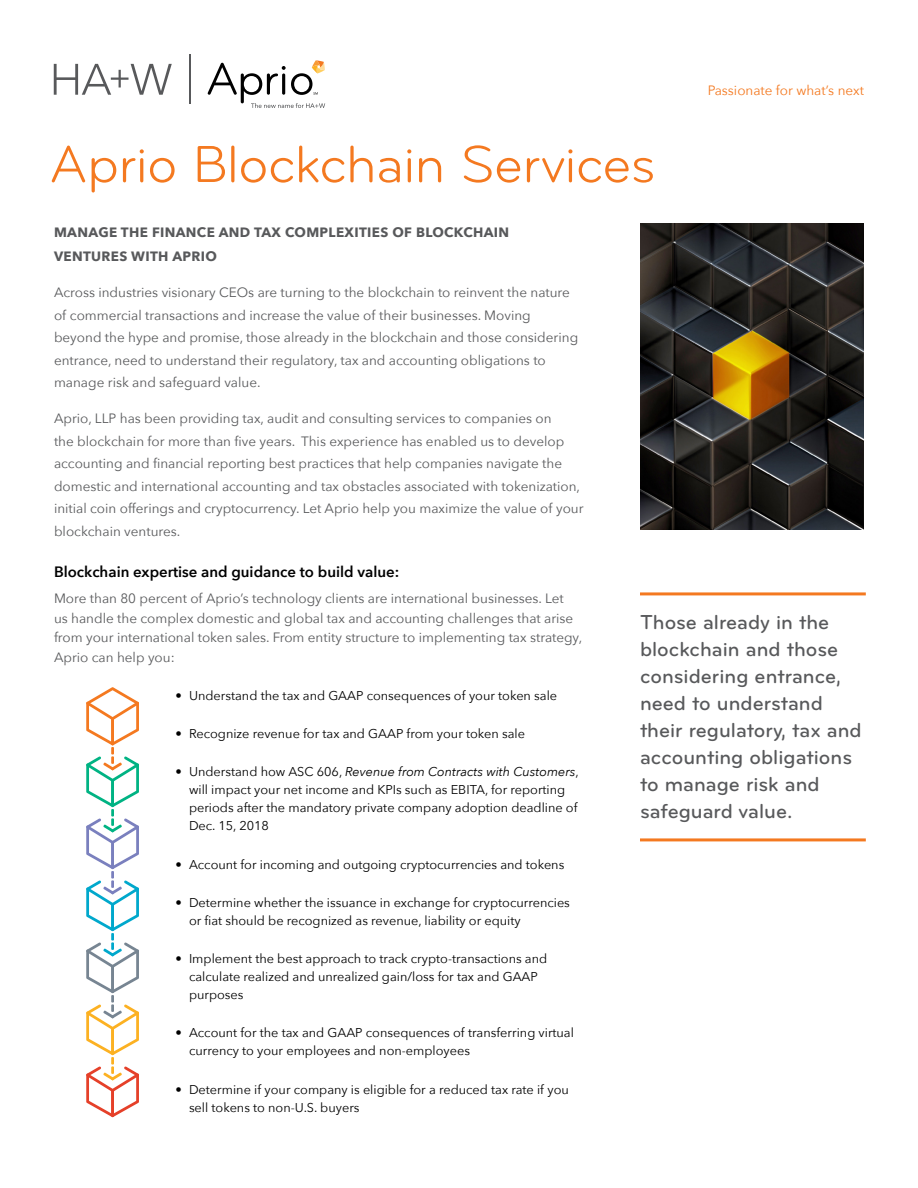
<style>
.page{position:relative;width:918px;height:1188px;background:#fff}
.page>*{position:absolute;margin:0;border:0;box-sizing:border-box;transform-origin:0 0}
.t1{font:54px "Bryant Pro";letter-spacing:-.01em;color:#f47920}
.t2{font:500 21px/27px "Bryant Pro";color:#58595b}
.t3{font:600 15px "Avenir Next";color:#000}
.t4{font:13.5px/22.5px "Avenir Next";color:#58595b}
.t5{font:700 13.5px/24px "Avenir Next";letter-spacing:.025em;color:#58595b}
.t6{font:13.5px "Avenir Next";color:#f47920}
.t7{font:12.75px/18px "Avenir Next";color:#000}
.s1{font-style:italic}
</style>
<div class="page">
<hr style="left:640px;top:592px;width:226px;height:3px;background:#f47920">
<hr style="left:640px;top:838px;width:226px;height:3px;background:#f47920">
<hr style="left:190px;top:54px;width:1px;height:49px;background:#58595b">
<svg style="left:54px;top:64px;width:118px;height:31px"></svg>
<svg style="left:208px;top:60px;width:117px;height:48px"></svg>
<img style="left:640px;top:224px;width:224px;height:306px">
<svg style="left:86px;top:687px;width:53px;height:430px"></svg>
<h1 class="t1" style="left:49px;top:132px;width:608px">Aprio Blockchain Services</h1>
<p class="t6" style="left:708px;top:79px;width:158px">Passionate for what’s next</p>
<p class="t5" style="left:54px;top:220px;width:457px">MANAGE THE FINANCE AND TAX COMPLEXITIES OF BLOCKCHAIN<br>VENTURES WITH APRIO</p>
<p class="t4" style="left:54px;top:281px;width:526px">Across industries visionary CEOs are turning to the blockchain to reinvent the nature of commercial transactions and increase the value of their businesses. Moving beyond the hype and promise, those already in the blockchain and those considering entrance, need to understand their regulatory, tax and accounting obligations to manage risk and safeguard value.</p>
<p class="t4" style="left:54px;top:407px;width:531px">Aprio, LLP has been providing tax, audit and consulting services to companies on<br>the blockchain for more than five years. This experience has enabled us to develop accounting and financial reporting best practices that help companies navigate the domestic and international accounting and tax obstacles associated with tokenization, initial coin offerings and cryptocurrency. Let Aprio help you maximize the value of your blockchain ventures.</p>
<p class="t3" style="left:54px;top:559px;width:347px">Blockchain expertise and guidance to build value:</p>
<p class="t4" style="left:54px;top:588px;width:530px;line-height:19.5px">More than 80 percent of Aprio’s technology clients are international businesses. Let<br>us handle the complex domestic and global tax and accounting challenges that arise from your international token sales. From entity structure to implementing tax strategy, Aprio can help you:</p>
<p class="t7" style="left:176px;top:686px;width:383px">• Understand the tax and GAAP consequences of your token sale</p>
<p class="t7" style="left:176px;top:724px;width:351px">• Recognize revenue for tax and GAAP from your token sale</p>
<p class="t7" style="left:189px;top:762px;width:391px;text-indent:-14px">• Understand how ASC 606, <span class="s1">Revenue from Contracts with Customers</span>, will impact your net income and KPIs such as EBITA, for reporting periods after the mandatory private company adoption deadline of Dec. 15, 2018</p>
<p class="t7" style="left:176px;top:855px;width:390px">• Account for incoming and outgoing cryptocurrencies and tokens</p>
<p class="t7" style="left:189px;top:893px;width:382px;text-indent:-14px">• Determine whether the issuance in exchange for cryptocurrencies or fiat should be recognized as revenue, liability or equity</p>
<p class="t7" style="left:189px;top:949px;width:360px;text-indent:-14px">• Implement the best approach to track crypto-transactions and calculate realized and unrealized gain/loss for tax and GAAP purposes</p>
<p class="t7" style="left:189px;top:1023px;width:386px;text-indent:-14px">• Account for the tax and GAAP consequences of transferring virtual currency to your employees and non-employees</p>
<p class="t7" style="left:189px;top:1080px;width:381px;text-indent:-14px">• Determine if your company is eligible for a reduced tax rate if you sell tokens to non-U.S. buyers</p>
<h2 class="t2" style="left:640px;top:609px;width:223px">Those already in the blockchain and those considering entrance, need to understand their regulatory, tax and accounting obligations to manage risk and safeguard value.</h2>
</div>
